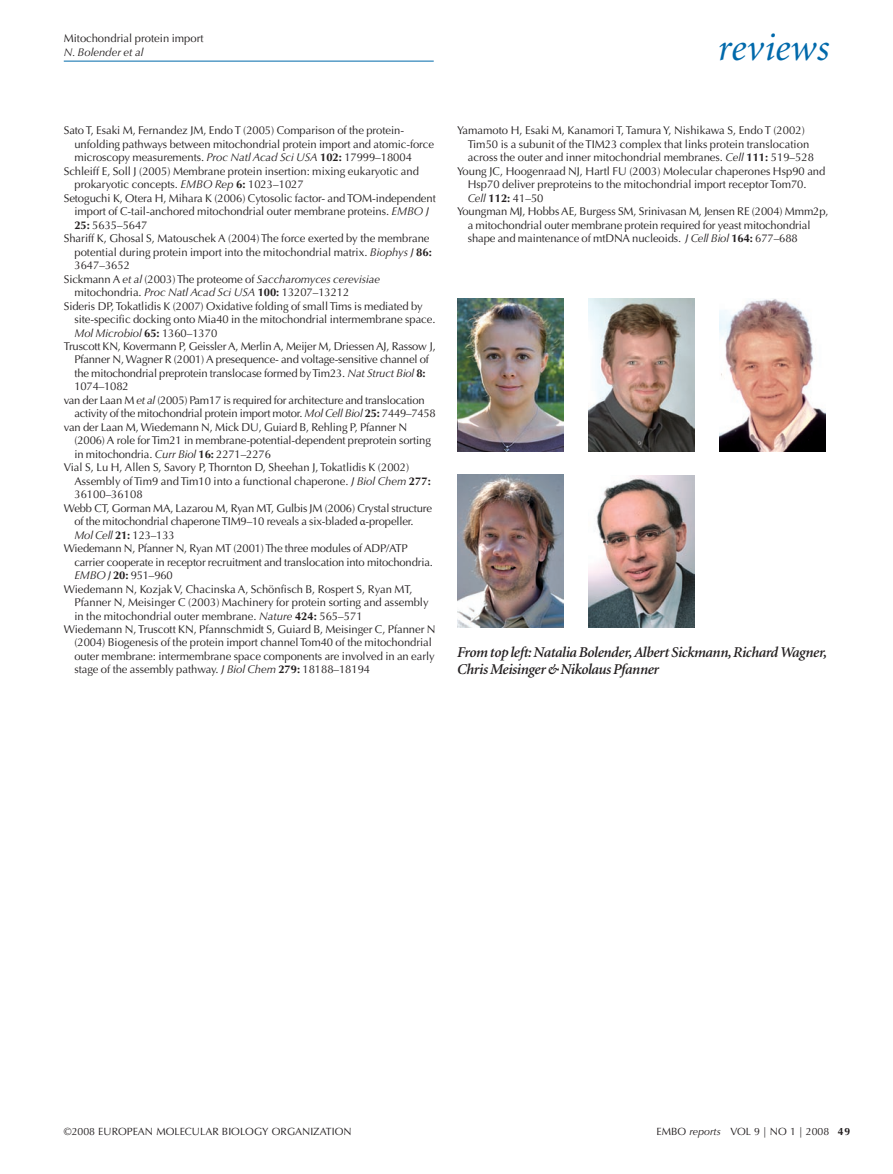
<style>
.page{position:relative;width:893px;height:1174px;background:#fff}
.page>*{position:absolute;margin:0;border:0;box-sizing:border-box;transform-origin:0 0}
.t1{font:italic 39px "Minion";letter-spacing:.01em;color:#0069ab}
.t2{font:italic 600 15px/16.5px "Minion";letter-spacing:-.025em;color:#231f20}
.t3{font:11.25px "Optima";letter-spacing:-.005em;color:#231f20}
.t4{font:italic 11.25px "Optima";letter-spacing:-.005em;color:#231f20}
.t5{font:10.5px "Optima";color:#231f20}
.s1{font-style:italic}
.s2{font-weight:700}
.s3{font-weight:700;font-style:normal}
.s4{font-style:normal}
.s5{font-family:"Minion Pro"}
</style>
<div class="page">
<hr style="left:64px;top:61px;width:370px;height:1px;background:#0069ab">
<img style="left:457px;top:299px;width:106px;height:152px">
<img style="left:588px;top:299px;width:106px;height:152px">
<img style="left:719px;top:299px;width:106px;height:152px">
<img style="left:457px;top:475px;width:106px;height:152px">
<img style="left:588px;top:475px;width:106px;height:152px">
<p class="t3" style="left:64px;top:32px;width:141px">Mitochondrial protein import</p>
<p class="t4" style="left:64px;top:46px;width:81px">N. Bolender et al</p>
<h1 class="t1" style="left:718px;top:29px;width:113px">reviews</h1>
<p class="t3" style="left:64px;top:124px;width:342px">Sato T, Esaki M, Fernandez JM, Endo T (2005) Comparison of the protein-</p>
<p class="t3" style="left:74px;top:137px;width:361px">unfolding pathways between mitochondrial protein import and atomic-force</p>
<p class="t3" style="left:74px;top:151px;width:339px">microscopy measurements. <span class="s1">Proc Natl Acad Sci USA</span> <span class="s2">102:</span> 17999–18004</p>
<p class="t3" style="left:64px;top:164px;width:357px">Schleiff E, Soll J (2005) Membrane protein insertion: mixing eukaryotic and</p>
<p class="t3" style="left:74px;top:178px;width:231px">prokaryotic concepts. <span class="s1">EMBO Rep</span> <span class="s2">6:</span> 1023–1027</p>
<p class="t3" style="left:64px;top:191px;width:374px">Setoguchi K, Otera H, Mihara K (2006) Cytosolic factor- and TOM-independent</p>
<p class="t3" style="left:74px;top:205px;width:356px">import of C-tail-anchored mitochondrial outer membrane proteins. <span class="s1">EMBO J</span></p>
<p class="t3" style="left:74px;top:218px;width:75px"><span class="s2">25:</span> 5635–5647</p>
<p class="t3" style="left:64px;top:232px;width:367px">Shariff K, Ghosal S, Matouschek A (2004) The force exerted by the membrane</p>
<p class="t3" style="left:74px;top:245px;width:359px">potential during protein import into the mitochondrial matrix. <span class="s1">Biophys J</span> <span class="s2">86:</span></p>
<p class="t3" style="left:74px;top:259px;width:57px">3647–3652</p>
<p class="t3" style="left:64px;top:272px;width:318px">Sickmann A <span class="s1">et al</span> (2003) The proteome of <span class="s1">Saccharomyces cerevisiae</span></p>
<p class="t3" style="left:74px;top:286px;width:277px">mitochondria. <span class="s1">Proc Natl Acad Sci USA</span> <span class="s2">100:</span> 13207–13212</p>
<p class="t3" style="left:64px;top:299px;width:360px">Sideris DP, Tokatlidis K (2007) Oxidative folding of small Tims is mediated by</p>
<p class="t3" style="left:74px;top:313px;width:363px">site-specific docking onto Mia40 in the mitochondrial intermembrane space.</p>
<p class="t4" style="left:74px;top:326px;width:144px">Mol Microbiol <span class="s3">65:</span> <span class="s4">1360–1370</span></p>
<p class="t3" style="left:64px;top:340px;width:374px">Truscott KN, Kovermann P, Geissler A, Merlin A, Meijer M, Driessen AJ, Rassow J,</p>
<p class="t3" style="left:74px;top:353px;width:356px">Pfanner N, Wagner R (2001) A presequence- and voltage-sensitive channel of</p>
<p class="t3" style="left:74px;top:366px;width:353px">the mitochondrial preprotein translocase formed by Tim23. <span class="s1">Nat Struct Biol</span> <span class="s2">8:</span></p>
<p class="t3" style="left:74px;top:380px;width:56px">1074–1082</p>
<p class="t3" style="left:64px;top:393px;width:362px">van der Laan M <span class="s1">et al</span> (2005) Pam17 is required for architecture and translocation</p>
<p class="t3" style="left:74px;top:407px;width:363px">activity of the mitochondrial protein import motor. <span class="s1">Mol Cell Biol</span> <span class="s2">25:</span> 7449–7458</p>
<p class="t3" style="left:64px;top:420px;width:345px">van der Laan M, Wiedemann N, Mick DU, Guiard B, Rehling P, Pfanner N</p>
<p class="t3" style="left:74px;top:434px;width:358px">(2006) A role for Tim21 in membrane-potential-dependent preprotein sorting</p>
<p class="t3" style="left:74px;top:447px;width:198px">in mitochondria. <span class="s1">Curr Biol</span> <span class="s2">16:</span> 2271–2276</p>
<p class="t3" style="left:64px;top:461px;width:347px">Vial S, Lu H, Allen S, Savory P, Thornton D, Sheehan J, Tokatlidis K (2002)</p>
<p class="t3" style="left:74px;top:474px;width:358px">Assembly of Tim9 and Tim10 into a functional chaperone. <span class="s1">J Biol Chem</span> <span class="s2">277:</span></p>
<p class="t3" style="left:74px;top:488px;width:70px">36100–36108</p>
<p class="t3" style="left:64px;top:501px;width:370px">Webb CT, Gorman MA, Lazarou M, Ryan MT, Gulbis JM (2006) Crystal structure</p>
<p class="t3" style="left:74px;top:515px;width:341px">of the mitochondrial chaperone TI M9–10 reveals a six-bladed <span class="s5">α</span>-propeller.</p>
<p class="t4" style="left:74px;top:528px;width:102px">Mol Cell <span class="s3">21:</span> <span class="s4">123–133</span></p>
<p class="t3" style="left:64px;top:542px;width:333px">Wiedemann N, Pfanner N, Ryan MT (2001) The three modules of ADP/ATP</p>
<p class="t3" style="left:74px;top:555px;width:360px">carrier cooperate in receptor recruitment and translocation into mitochondria.</p>
<p class="t3" style="left:74px;top:569px;width:100px"><span class="s1">EMBO J</span> <span class="s2">20:</span> 951–960</p>
<p class="t3" style="left:64px;top:582px;width:350px">Wiedemann N, Kozjak V, Chacinska A, Schönfisch B, Rospert S, Ryan MT,</p>
<p class="t3" style="left:74px;top:595px;width:356px">Pfanner N, Meisinger C (2003) Machinery for protein sorting and assembly</p>
<p class="t3" style="left:74px;top:609px;width:290px">in the mitochondrial outer membrane. <span class="s1">Nature</span> <span class="s2">424:</span> 565–571</p>
<p class="t3" style="left:64px;top:622px;width:373px">Wiedemann N, Truscott KN, Pfannschmidt S, Guiard B, Meisinger C, Pfanner N</p>
<p class="t3" style="left:74px;top:636px;width:359px">(2004) Biogenesis of the protein import channel Tom40 of the mitochondrial</p>
<p class="t3" style="left:74px;top:649px;width:362px">outer membrane: intermembrane space components are involved in an early</p>
<p class="t3" style="left:74px;top:663px;width:297px">stage of the assembly pathway. <span class="s1">J Biol Chem</span> <span class="s2">279:</span> 18188–18194</p>
<p class="t3" style="left:457px;top:124px;width:349px">Yamamoto H, Esaki M, Kanamori T, Tamura Y, Nishikawa S, Endo T (2002)</p>
<p class="t3" style="left:468px;top:137px;width:343px">Tim50 is a subunit of the TIM23 complex that links protein translocation</p>
<p class="t3" style="left:468px;top:151px;width:348px">across the outer and inner mitochondrial membranes. <span class="s1">Cell</span> <span class="s2">111:</span> 519–528</p>
<p class="t3" style="left:457px;top:164px;width:370px">Young JC, Hoogenraad NJ, Hartl FU (2003) Molecular chaperones Hsp90 and</p>
<p class="t3" style="left:468px;top:178px;width:340px">Hsp70 deliver preproteins to the mitochondrial import receptor Tom70.</p>
<p class="t3" style="left:468px;top:191px;width:77px"><span class="s1">Cell</span> <span class="s2">112:</span> 41–50</p>
<p class="t3" style="left:457px;top:205px;width:373px">Youngman MJ, Hobbs AE, Burgess SM, Srinivasan M, Jensen RE (2004) Mmm2p,</p>
<p class="t3" style="left:468px;top:218px;width:344px">a mitochondrial outer membrane protein required for yeast mitochondrial</p>
<p class="t3" style="left:468px;top:232px;width:331px">shape and maintenance of mtDNA nucleoids. <span class="s1">J Cell Biol</span> <span class="s2">164:</span> 677–688</p>
<h2 class="t2" style="left:457px;top:644px;width:371px">From top left: Natalia Bolender, Albert Sickmann, Richard Wagner,<br>Chris Meisinger &amp; Nikolaus Pfanner</h2>
<p class="t5" style="left:64px;top:1125px;width:109px">©2008 European Mole</p>
<p class="t5" style="left:185px;top:1125px;width:55px">cular Biolo</p>
<p class="t5" style="left:254px;top:1125px;width:88px">gy Organ ization</p>
<p class="t5" style="left:656px;top:1125px;width:195px">EMBO <span class="s1">reports</span> VOL 9 | NO 1 | 2008 <span class="s2">49</span></p>
</div>
